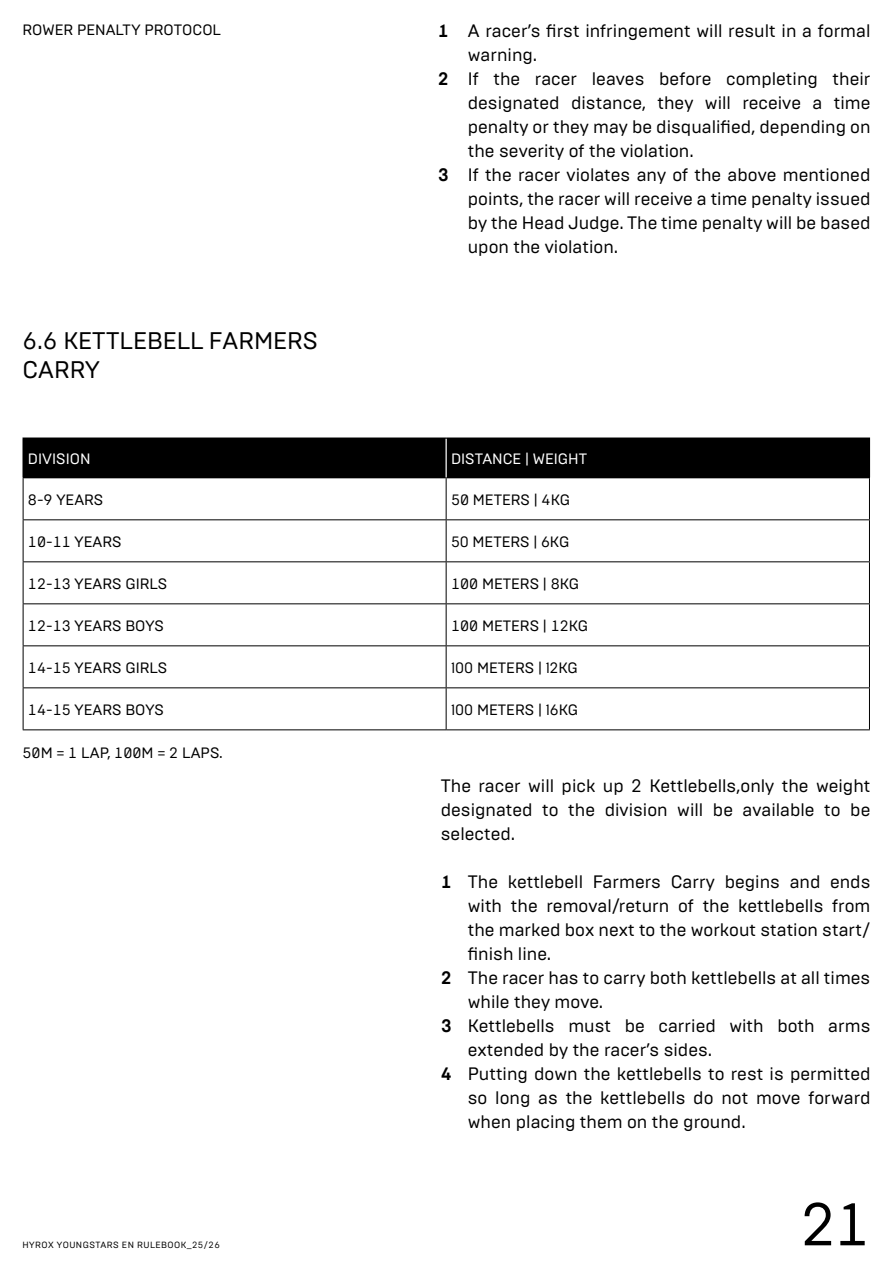
<style>
.page{position:relative;width:893px;height:1263px;background:#fff}
.page>*{position:absolute;margin:0;border:0;box-sizing:border-box;transform-origin:0 0}
.t1{font:60px "Brutal Type";color:#000}
.t2{font:24px/28.8px "Brutal Type";color:#000}
.t3{font:18px/24px "Brutal Type";color:#000;text-align:justify}
.t4{font:15px "Brutal Type";color:#000}
.t5{font:15px "Brutal Type";color:#fff}
.t6{font:9px "Brutal Type";letter-spacing:.05em;color:#000}
.s1{font-weight:700}
</style>
<div class="page">
<div style="left:23px;top:438px;width:423px;height:40px;background:#000"></div>
<div style="left:446px;top:438px;width:423px;height:40px;background:#000"></div>
<hr style="left:23px;top:478px;width:1px;height:41px;background:#000">
<hr style="left:446px;top:478px;width:1px;height:41px;background:#000">
<hr style="left:869px;top:478px;width:1px;height:41px;background:#000">
<hr style="left:23px;top:519px;width:423px;height:1px;background:#000">
<hr style="left:23px;top:520px;width:1px;height:41px;background:#000">
<hr style="left:446px;top:519px;width:424px;height:1px;background:#000">
<hr style="left:446px;top:520px;width:1px;height:41px;background:#000">
<hr style="left:869px;top:520px;width:1px;height:41px;background:#000">
<hr style="left:23px;top:561px;width:423px;height:1px;background:#000">
<hr style="left:23px;top:562px;width:1px;height:41px;background:#000">
<hr style="left:446px;top:561px;width:424px;height:1px;background:#000">
<hr style="left:446px;top:562px;width:1px;height:41px;background:#000">
<hr style="left:869px;top:562px;width:1px;height:41px;background:#000">
<hr style="left:23px;top:603px;width:423px;height:1px;background:#000">
<hr style="left:23px;top:604px;width:1px;height:41px;background:#000">
<hr style="left:446px;top:603px;width:424px;height:1px;background:#000">
<hr style="left:446px;top:604px;width:1px;height:41px;background:#000">
<hr style="left:869px;top:604px;width:1px;height:41px;background:#000">
<hr style="left:23px;top:645px;width:423px;height:1px;background:#000">
<hr style="left:23px;top:646px;width:1px;height:41px;background:#000">
<hr style="left:446px;top:645px;width:424px;height:1px;background:#000">
<hr style="left:446px;top:646px;width:1px;height:41px;background:#000">
<hr style="left:869px;top:646px;width:1px;height:41px;background:#000">
<hr style="left:23px;top:687px;width:423px;height:1px;background:#000">
<hr style="left:23px;top:688px;width:1px;height:41px;background:#000">
<hr style="left:446px;top:687px;width:424px;height:1px;background:#000">
<hr style="left:446px;top:688px;width:1px;height:41px;background:#000">
<hr style="left:869px;top:688px;width:1px;height:41px;background:#000">
<hr style="left:23px;top:729px;width:423px;height:1px;background:#000">
<hr style="left:446px;top:729px;width:424px;height:1px;background:#000">
<hr style="left:22px;top:437px;width:424px;height:2px;background:#000">
<hr style="left:22px;top:439px;width:2px;height:38px;background:#000">
<hr style="left:446px;top:437px;width:424px;height:2px;background:#000">
<hr style="left:869px;top:439px;width:1px;height:38px;background:#000">
<hr style="left:446px;top:477px;width:424px;height:1px;background:#000">
<hr style="left:445px;top:439px;width:2px;height:38px;background:#fff">
<p class="t4" style="left:22px;top:20px;width:200px">ROWER PENALTY PROTOCOL</p>
<p class="t3" style="left:438px;top:19px;width:434px"><span class="s1">1</span> A racer’s first infringement will result in a formal</p>
<p class="t3" style="left:468px;top:43px;width:71px">warning.</p>
<p class="t3" style="left:438px;top:67px;width:434px"><span class="s1">2</span> If the racer leaves before completing their</p>
<p class="t3" style="left:468px;top:91px;width:404px">designated distance, they will receive a time</p>
<p class="t3" style="left:468px;top:115px;width:404px">penalty or they may be disqualified, depending on</p>
<p class="t3" style="left:468px;top:139px;width:227px">the severity of the violation.</p>
<p class="t3" style="left:438px;top:163px;width:434px"><span class="s1">3</span> If the racer violates any of the above mentioned</p>
<p class="t3" style="left:468px;top:187px;width:404px">points, the racer will receive a time penalty issued</p>
<p class="t3" style="left:468px;top:211px;width:404px">by the Head Judge. The time penalty will be based</p>
<p class="t3" style="left:468px;top:235px;width:152px">upon the violation.</p>
<h2 class="t2" style="left:22px;top:326px;width:297px">6.6 KETTLEBELL FARMERS<br>CARRY</h2>
<p class="t5" style="left:28px;top:450px;width:64px">DIVISION</p>
<p class="t5" style="left:451px;top:450px;width:138px">DISTANCE | WEIGHT</p>
<p class="t4" style="left:28px;top:491px;width:77px">8-9 YEARS</p>
<p class="t4" style="left:451px;top:491px;width:121px">50 METERS | 4KG</p>
<p class="t4" style="left:28px;top:533px;width:95px">10-11 YEARS</p>
<p class="t4" style="left:451px;top:533px;width:120px">50 METERS | 6KG</p>
<p class="t4" style="left:28px;top:575px;width:141px">12-13 YEARS GIRLS</p>
<p class="t4" style="left:451px;top:575px;width:130px">100 METERS | 8KG</p>
<p class="t4" style="left:28px;top:617px;width:138px">12-13 YEARS BOYS</p>
<p class="t4" style="left:451px;top:617px;width:139px">100 METERS | 12KG</p>
<p class="t4" style="left:28px;top:659px;width:141px">14-15 YEARS GIRLS</p>
<p class="t4" style="left:451px;top:659px;width:128px">100 METERS | 12KG</p>
<p class="t4" style="left:28px;top:701px;width:138px">14-15 YEARS BOYS</p>
<p class="t4" style="left:451px;top:701px;width:129px">100 METERS | 16KG</p>
<p class="t4" style="left:22px;top:743px;width:202px">50M = 1 LAP, 100M = 2 LAPS.</p>
<p class="t6" style="left:22px;top:1239px;width:199px">HYROX YOUNGSTARS EN RULEBOOK_25/26</p>
<p class="t3" style="left:441px;top:774px;width:431px">The racer will pick up 2 Kettlebells,only the weight designated to the division will be available to be selected.</p>
<p class="t3" style="left:441px;top:870px;width:431px"><span class="s1">1</span> The kettlebell Farmers Carry begins and ends</p>
<p class="t3" style="left:468px;top:894px;width:404px">with the removal/return of the kettlebells from</p>
<p class="t3" style="left:468px;top:918px;width:404px">the marked box next to the workout station start/</p>
<p class="t3" style="left:468px;top:942px;width:85px">finish line.</p>
<p class="t3" style="left:441px;top:966px;width:431px"><span class="s1">2</span> The racer has to carry both kettlebells at all times</p>
<p class="t3" style="left:468px;top:990px;width:137px">while they move.</p>
<p class="t3" style="left:441px;top:1014px;width:431px"><span class="s1">3</span> Kettlebells must be carried with both arms</p>
<p class="t3" style="left:468px;top:1038px;width:246px">extended by the racer’s sides.</p>
<p class="t3" style="left:441px;top:1062px;width:431px"><span class="s1">4</span> Putting down the kettlebells to rest is permitted</p>
<p class="t3" style="left:468px;top:1086px;width:404px">so long as the kettlebells do not move forward</p>
<p class="t3" style="left:468px;top:1110px;width:279px">when placing them on the ground.</p>
<h1 class="t1" style="left:800px;top:1188px;width:72px">21</h1>
</div>
